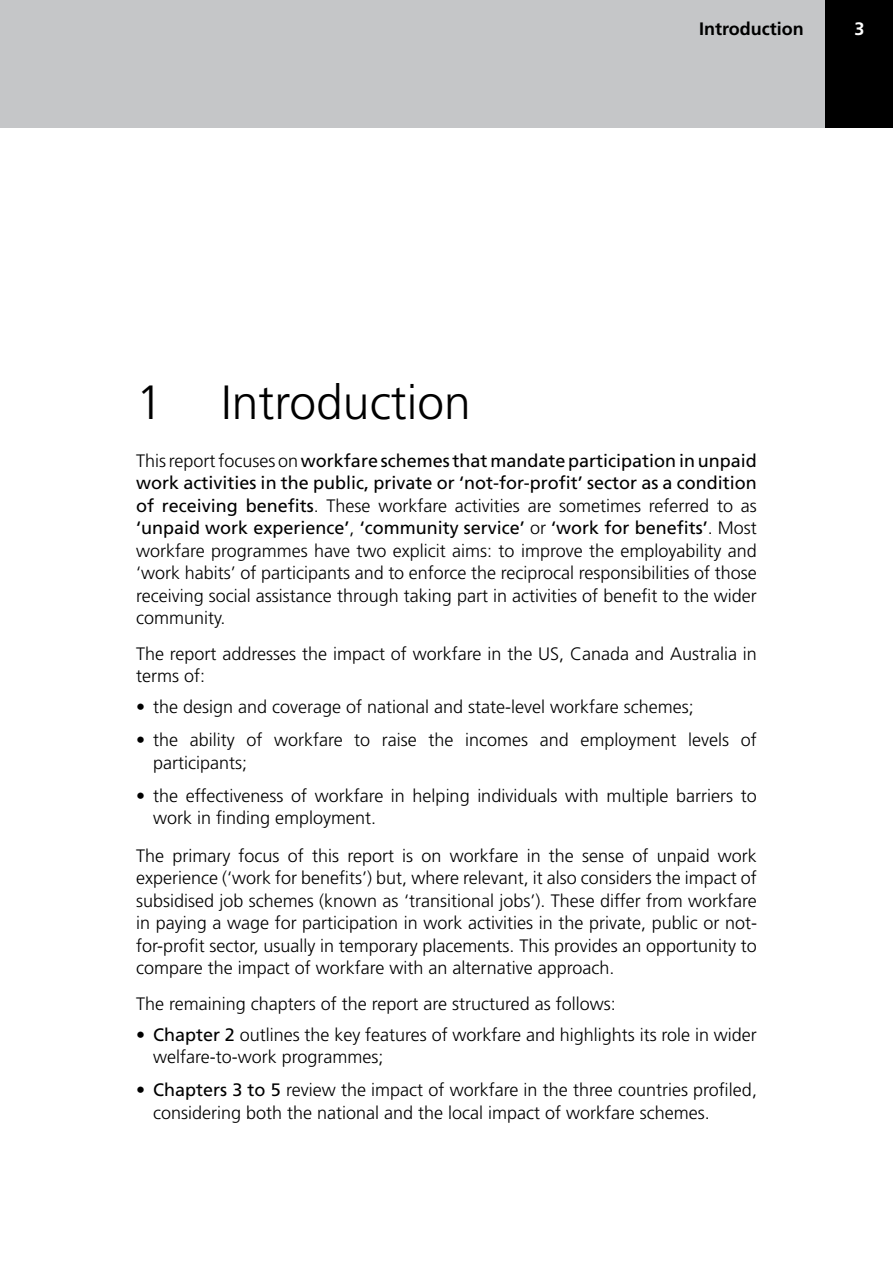
<style>
.page{position:relative;width:893px;height:1263px;background:#fff}
.page>*{position:absolute;margin:0;border:0;box-sizing:border-box;transform-origin:0 0}
.t1{font:300 48px "Frutiger LT";color:#000}
.t2{font:300 18px/22.5px "Frutiger LT";color:#000}
.t3{font:700 18px "Frutiger LT";color:#000}
.t4{font:700 18px "Frutiger LT";color:#fff}
.s1{font-weight:400}
</style>
<div class="page">
<div style="left:825px;top:0;width:68px;height:128px;background:#000"></div>
<div style="left:0;top:0;width:825px;height:128px;background:#c5c6c8"></div>
<p class="t3" style="left:699px;top:18px;width:106px">Introduction</p>
<p class="t4" style="left:854px;top:18px;width:12px">3</p>
<h1 class="t1" style="left:136px;top:375px;width:336px">1 Introduction</h1>
<p class="t2" style="left:136px;top:449px;width:622px;text-align:justify">This report focuses on <span class="s1">workfare schemes that mandate participation in unpaid work activities in the public, private or ‘not-for-profit’ sector as a condition of receiving benefits</span>. These workfare activities are sometimes referred to as <span class="s1">‘unpaid work experience’</span>, <span class="s1">‘community service’</span> or <span class="s1">‘work for benefits’</span>. Most workfare programmes have two explicit aims: to improve the employability and ‘work habits’ of participants and to enforce the reciprocal responsibilities of those receiving social assistance through taking part in activities of benefit to the wider community.</p>
<p class="t2" style="left:136px;top:642px;width:622px">The report addresses the impact of workfare in the US, Canada and Australia in terms of:</p>
<p class="t2" style="left:136px;top:696px;width:559px">• the design and coverage of national and state-level workfare schemes;</p>
<p class="t2" style="left:153px;top:729px;width:605px;text-indent:-17px">• the ability of workfare to raise the incomes and employment levels of participants;</p>
<p class="t2" style="left:153px;top:785px;width:605px;text-indent:-17px">• the effectiveness of workfare in helping individuals with multiple barriers to work in finding employment.</p>
<p class="t2" style="left:136px;top:844px;width:622px;text-align:justify">The primary focus of this report is on workfare in the sense of unpaid work experience (‘work for benefits’) but, where relevant, it also considers the impact of subsidised job schemes (known as ‘transitional jobs’). These differ from workfare in paying a wage for participation in work activities in the private, public or not&shy;for-profit sector, usually in temporary placements. This provides an opportunity to compare the impact of workfare with an alternative approach.</p>
<p class="t2" style="left:136px;top:992px;width:481px">The remaining chapters of the report are structured as follows:</p>
<p class="t2" style="left:153px;top:1023px;width:605px;text-indent:-17px">• <span class="s1">Chapter 2</span> outlines the key features of workfare and highlights its role in wider welfare-to-work programmes;</p>
<p class="t2" style="left:153px;top:1079px;width:605px;text-indent:-17px">• <span class="s1">Chapters 3 to 5</span> review the impact of workfare in the three countries profiled, considering both the national and the local impact of workfare schemes.</p>
</div>
